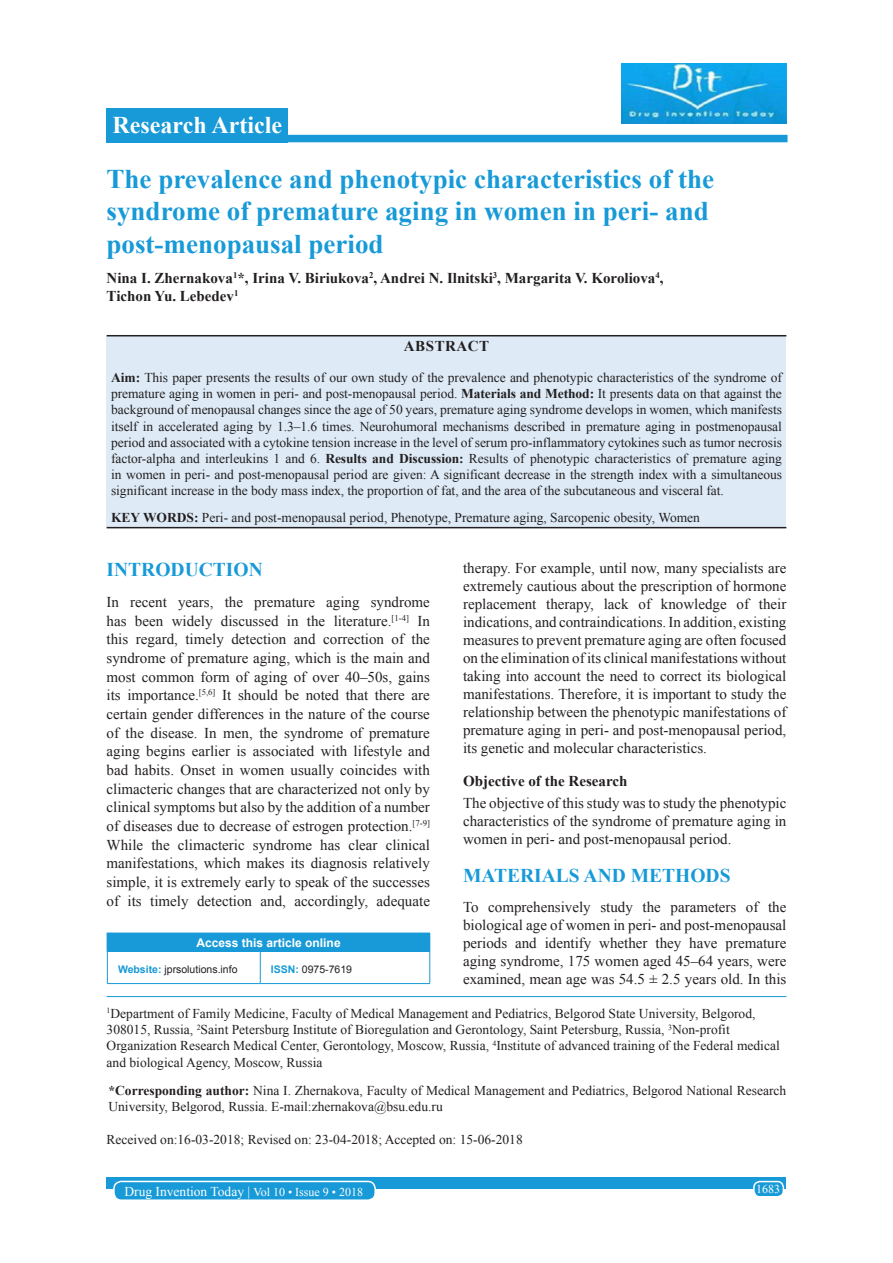
<style>
.page{position:relative;width:893px;height:1263px;background:#fff}
.page>*{position:absolute;margin:0;border:0;box-sizing:border-box;transform-origin:0 0}
.AT{font:700 27px/32.4px "Times New Roman";color:#179ad7}
.AH{font:700 24px "Times New Roman";color:#fff}
.t1{font:700 19.5px "Times New Roman";color:#179ad7}
.TX{font:15px/18.8px "Times New Roman";color:#231f20;text-align:justify}
.AU{font:700 15px/18px "Times New Roman";color:#231f20}
.ABSH{font:700 15px "Times New Roman";letter-spacing:.035em;color:#231f20}
.ABS{font:13.5px/16.2px "Times New Roman";letter-spacing:-.005em;color:#231f20;text-align:justify}
.AFF{font:13.5px/16.2px "Times New Roman";color:#231f20}
.ADD{font:13.5px/16.2px "Times New Roman";color:#231f20}
.KWD{font:13.5px "Times New Roman";color:#231f20}
.HIS{font:13.5px "Times New Roman";color:#231f20}
.foot1{font:13.5px "Times New Roman";color:#fff}
.ATAO{font:700 12px "Arial";color:#fff}
.foot1-2{font:12px "Times New Roman";color:#fff}
.WEBSITE{font:10.5px "Arial";color:#231f20}
.s1{font-weight:700}
.s2{font-weight:700;color:#179ad7}
.s3{font-size:12px}
</style>
<div class="page">
<div style="left:106px;top:1177px;width:680px;height:12px;background:#179ad7"></div>
<div style="left:753px;top:1181px;width:30px;height:15px;background:#179ad7;border-radius:6px"></div>
<div style="left:752px;top:1180px;width:31px;height:17px;border:2px solid #fff;border-radius:6px"></div>
<div style="left:114px;top:1181px;width:261px;height:19px;background:#179ad7;border-radius:7px"></div>
<div style="left:113px;top:1180px;width:263px;height:21px;border:2px solid #fff;border-radius:7px"></div>
<div style="left:106px;top:108px;width:182px;height:34px;background:#179ad7"></div>
<div style="left:265px;top:135px;width:522px;height:7px;background:#179ad7"></div>
<hr style="left:106px;top:996px;width:680px;height:1px;background:#179ad7">
<div style="left:107px;top:933px;width:322px;height:18px;background:#179ad7"></div>
<svg style="left:106px;top:933px;width:1px;height:18px"></svg>
<hr style="left:106px;top:932px;width:154px;height:1px;background:#179ad7">
<hr style="left:260px;top:932px;width:170px;height:1px;background:#179ad7">
<svg style="left:429px;top:933px;width:1px;height:18px"></svg>
<hr style="left:107px;top:951px;width:1px;height:32px;background:#179ad7">
<hr style="left:107px;top:983px;width:153px;height:1px;background:#179ad7">
<hr style="left:260px;top:951px;width:1px;height:32px;background:#179ad7">
<hr style="left:429px;top:951px;width:1px;height:32px;background:#179ad7">
<hr style="left:260px;top:983px;width:170px;height:1px;background:#179ad7">
<img style="left:621px;top:63px;width:164px;height:60px">
<div style="left:106px;top:337px;width:680px;height:190px;background:#deebf7"></div>
<hr style="left:106px;top:335px;width:680px;height:1px;background:#231f20">
<hr style="left:106px;top:527px;width:680px;height:1px;background:#231f20">
<p class="AH" style="left:112px;top:108px;width:171px">Research Article</p>
<p class="AT" style="left:106px;top:162px;width:608px">The prevalence and phenotypic characteristics of the syndrome of premature aging in women in peri- and post-menopausal period</p>
<p class="AU" style="left:106px;top:268px;width:558px">Ninа I. Zhernakova<sup>1</sup>*, Irina V. Biriukova<sup>2</sup>, Andrei N. Ilnitski<sup>3</sup>, Margarita V. Koroliova<sup>4</sup>,<br>Tichon Yu. Lebedev<sup>1</sup></p>
<p class="ABSH" style="left:403px;top:336px;width:87px">ABSTRACT</p>
<p class="ABS" style="left:111px;top:369px;width:672px"><span class="s1">Aim:</span> This paper presents the results of our own study of the prevalence and phenotypic characteristics of the syndrome of premature aging in women in peri- and post-menopausal period. <span class="s1">Materials and Method:</span> It presents data on that against the background of menopausal changes since the age of 50 years, premature aging syndrome develops in women, which manifests itself in accelerated aging by 1.3–1.6 times. Neurohumoral mechanisms described in premature aging in postmenopausal period and associated with a cytokine tension increase in the level of serum pro-inflammatory cytokines such as tumor necrosis factor-alpha and interleukins 1 and 6. <span class="s1">Results and Discussion:</span> Results of phenotypic characteristics of premature aging in women in peri- and post-menopausal period are given: A significant decrease in the strength index with a simultaneous significant increase in the body mass index, the proportion of fat, and the area of the subcutaneous and visceral fat.</p>
<p class="KWD" style="left:111px;top:508px;width:590px"><span class="s1">KEY WORDS:</span> Peri- and post-menopausal period, Phenotype, Premature aging, Sarcopenic obesity, Women</p>
<h1 class="t1" style="left:106px;top:555px;width:157px">INTRODUCTION</h1>
<p class="TX" style="left:106px;top:592px;width:325px">In recent years, the premature aging syndrome has been widely discussed in the literature.<sup>[1-4]</sup> In this regard, timely detection and correction of the syndrome of premature aging, which is the main and most common form of aging of over 40–50s, gains its importance.<sup>[5,6]</sup> It should be noted that there are certain gender differences in the nature of the course of the disease. In men, the syndrome of premature aging begins earlier is associated with lifestyle and bad habits. Onset in women usually coincides with climacteric changes that are characterized not only by clinical symptoms but also by the addition of a number of diseases due to decrease of estrogen protection.<sup>[7-9] </sup>While the climacteric syndrome has clear clinical manifestations, which makes its diagnosis relatively simple, it is extremely early to speak of the successes of its timely detection and, accordingly, adequate</p>
<p class="ATAO" style="left:196px;top:934px;width:146px">Access this article online</p>
<p class="WEBSITE" style="left:118px;top:962px;width:121px"><span class="s2">Website:</span> jprsolutions.info</p>
<p class="WEBSITE" style="left:271px;top:962px;width:83px"><span class="s2">ISSN:</span> 0975-7619</p>
<p class="TX" style="left:463px;top:559px;width:325px;line-height:18px">therapy. For example, until now, many specialists are extremely cautious about the prescription of hormone replacement therapy, lack of knowledge of their indications, and contraindications. In addition, existing measures to prevent premature aging are often focused on the elimination of its clinical manifestations without taking into account the need to correct its biological manifestations. Therefore, it is important to study the relationship between the phenotypic manifestations of premature aging in peri- and post-menopausal period, its genetic and molecular characteristics.</p>
<h2 class="AU" style="left:463px;top:771px;width:166px">Objective of the Research</h2>
<p class="TX" style="left:463px;top:793px;width:325px;line-height:18px">The objective of this study was to study the phenotypic characteristics of the syndrome of premature aging in women in peri- and post-menopausal period.</p>
<h1 class="t1" style="left:463px;top:861px;width:269px">MATERIALS AND METHODS</h1>
<p class="TX" style="left:463px;top:897px;width:325px;line-height:18px">To comprehensively study the parameters of the biological age of women in peri- and post-menopausal periods and identify whether they have premature aging syndrome, 175 women aged 45–64 years, were examined, mean age was 54.5 ± 2.5 years old. In this</p>
<p class="AFF" style="left:106px;top:1005px;width:674px"><sup>1</sup>Department of Family Medicine, Faculty of Medical Management and Pediatrics, Belgorod State University, Belgorod, 308015, Russia, <sup>2</sup>Saint Petersburg Institute of Bioregulation and Gerontology, Saint Petersburg, Russia, <sup>3</sup>Non-profit Organization Research Medical Center, Gerontology, Moscow, Russia, <sup>4</sup>Institute of advanced training of the Federal medical and biological Agency, Moscow, Russia</p>
<p class="ADD" style="left:108px;top:1081px;width:679px"><span class="s1">*Corresponding author:</span> Ninа I. Zhernakova, Faculty of Medical Management and Pediatrics, Belgorod National Research<br>University, Belgorod, Russia. E-mail:zhernakova@bsu.edu.ru</p>
<p class="HIS" style="left:106px;top:1129px;width:417px">Received on:16-03-2018; Revised on: 23-04-2018; Accepted on: 15-06-2018</p>
<p class="foot1" style="left:124px;top:1181px;width:240px">Drug Invention Today | <span class="s3">Vol 10 • Issue 9 • 2018</span></p>
<p class="foot1-2" style="left:755px;top:1180px;width:25px">1683</p>
</div>
